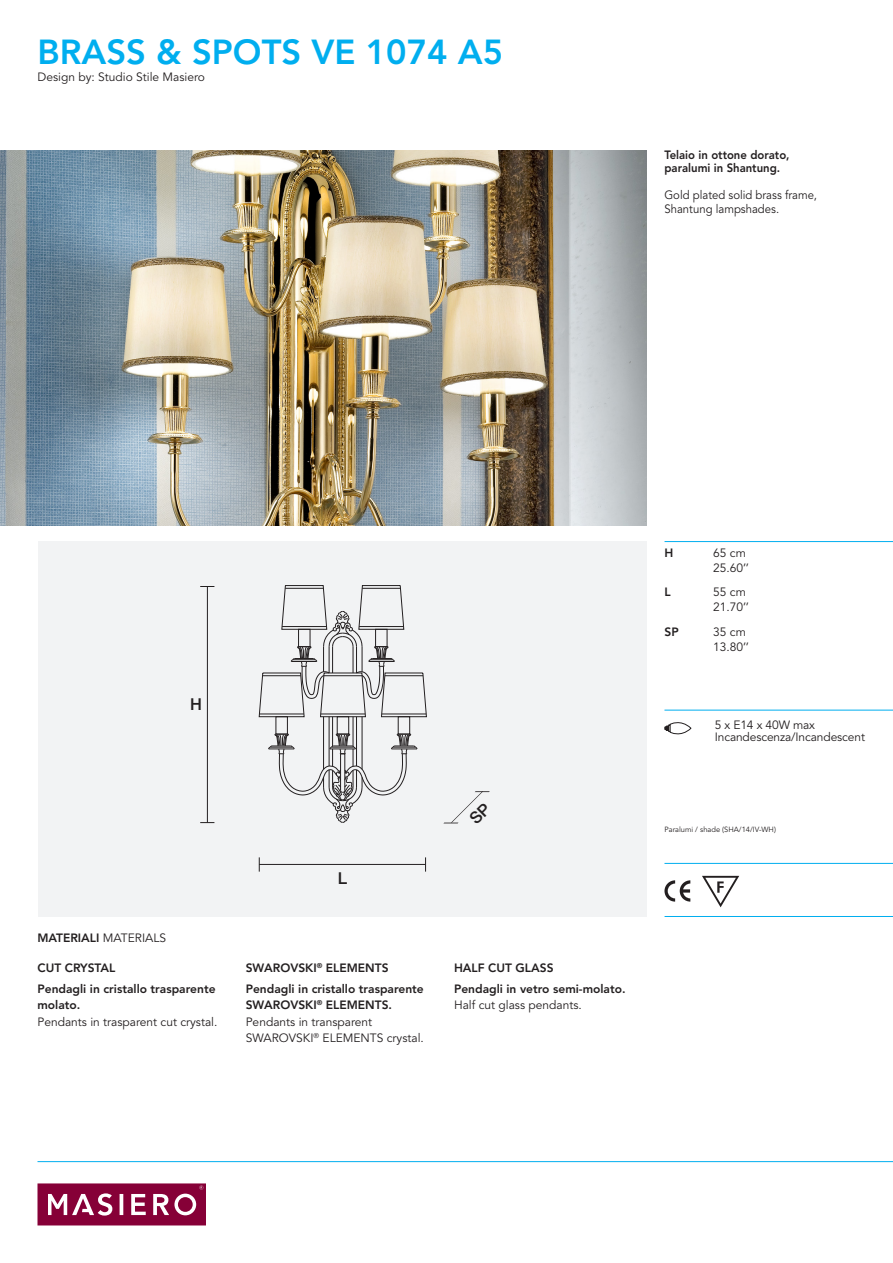
<style>
.page{position:relative;width:893px;height:1263px;background:#fff}
.page>*{position:absolute;margin:0;border:0;box-sizing:border-box;transform-origin:0 0}
.t1{font:800 34.5px "Avenir LT Std";color:#00aeef}
.t2{font:18.45px "Arial";color:#000}
.t3{font:500 16.35px "Helvetica Neue LT Std";color:#231f20}
.t4{font:800 12px/16.5px "Avenir LT Std";color:#231f20}
.t5{font:12px "Avenir LT Std";color:#231f20}
.t6{font:12px "Avenir LT Std";color:#231f20;scale:.94 1}
.t7{font:800 12px "Avenir LT Std";color:#231f20;scale:.94 1}
.t8{font:7.5px "Avenir LT Std";color:#231f20}
.s1{font-weight:400}
</style>
<div class="page">
<svg style="left:38px;top:1183px;width:168px;height:42px;background:#9c2f5c"></svg>
<hr style="left:664px;top:710px;width:229px;height:1px;background:#00aeef">
<hr style="left:664px;top:863px;width:229px;height:1px;background:#00aeef">
<hr style="left:665px;top:541px;width:228px;height:1px;background:#00aeef">
<hr style="left:664px;top:916px;width:229px;height:1px;background:#00aeef">
<hr style="left:38px;top:1161px;width:855px;height:1px;background:#00aeef">
<svg style="left:664px;top:876px;width:75px;height:31px"></svg>
<div style="left:38px;top:542px;width:608px;height:375px;background:#f2f3f4"></div>
<img style="left:0;top:150px;width:646px;height:375px">
<svg style="left:664px;top:722px;width:27px;height:12px"></svg>
<hr style="left:207px;top:586px;width:1px;height:237px;background:#231f20">
<svg style="left:200px;top:586px;width:14px;height:1px"></svg>
<svg style="left:200px;top:822px;width:14px;height:1px"></svg>
<hr style="left:259px;top:864px;width:166px;height:1px;background:#231f20">
<svg style="left:259px;top:857px;width:1px;height:15px"></svg>
<svg style="left:425px;top:857px;width:1px;height:15px"></svg>
<svg style="left:259px;top:585px;width:168px;height:238px"></svg>
<hr style="left:340px;top:754px;width:1px;height:36px;background:#231f20">
<svg style="left:444px;top:791px;width:46px;height:33px"></svg>
<p class="t1" style="left:38px;top:31px;width:467px">BRASS &amp; SPOTS VE 1074 A5</p>
<p class="t5" style="left:38px;top:70px;width:169px">Design by: Studio Stile Masiero</p>
<p class="t7" style="left:664px;top:148px;width:135px">Telaio in ottone dorato,</p>
<p class="t7" style="left:664px;top:161px;width:125px">paralumi in Shantung.</p>
<p class="t6" style="left:664px;top:188px;width:164px">Gold plated solid brass frame,</p>
<p class="t6" style="left:664px;top:202px;width:124px">Shantung lampshades.</p>
<p class="t3" style="left:190px;top:695px;width:13px">H</p>
<p class="t3" style="left:338px;top:868px;width:11px">L</p>
<p class="t4" style="left:38px;top:930px;width:130px">MATERIALI <span class="s1">MATERIALS</span></p>
<p class="t4" style="left:38px;top:960px;width:79px">CUT CRYSTAL</p>
<p class="t4" style="left:246px;top:960px;width:144px">SWAROVSKI<sup>®</sup> ELEMENTS</p>
<p class="t4" style="left:454px;top:960px;width:101px">HALF CUT GLASS</p>
<p class="t4" style="left:38px;top:980px;width:180px">Pendagli in cristallo trasparente molato.</p>
<p class="t5" style="left:38px;top:1015px;width:181px">Pendants in trasparent cut crystal.</p>
<p class="t2" style="left:304px;top:946px;width:100px">VE 1074/A5</p>
<p class="t4" style="left:246px;top:980px;width:180px">Pendagli in cristallo trasparente<br>SWAROVSKI<sup>®</sup> ELEMENTS.<br><span class="s1">Pendants in transparent<br>SWAROVSKI</span><sup>®</sup> <span class="s1">ELEMENTS crystal.</span></p>
<p class="t4" style="left:454px;top:980px;width:173px">Pendagli in vetro semi-molato.</p>
<p class="t5" style="left:454px;top:998px;width:129px">Half cut glass pendants.</p>
<p class="t4" style="left:664px;top:545px;width:10px">H</p>
<p class="t5" style="left:713px;top:546px;width:34px">65 cm</p>
<p class="t5" style="left:713px;top:561px;width:37px">25.60’’</p>
<p class="t4" style="left:664px;top:584px;width:8px">L</p>
<p class="t5" style="left:713px;top:585px;width:34px">55 cm</p>
<p class="t5" style="left:713px;top:600px;width:37px">21.70’’</p>
<p class="t4" style="left:664px;top:623px;width:16px">SP</p>
<p class="t5" style="left:713px;top:624px;width:34px">35 cm</p>
<p class="t5" style="left:713px;top:639px;width:37px">13.80’’</p>
<p class="t5" style="left:715px;top:718px;width:102px">5 x E14 x 40W max</p>
<p class="t5" style="left:715px;top:730px;width:152px">Incandescenza/Incandescent</p>
<p class="t8" style="left:664px;top:825px;width:113px">Paralumi / shade (SHA/14/IV-WH)</p>
</div>
